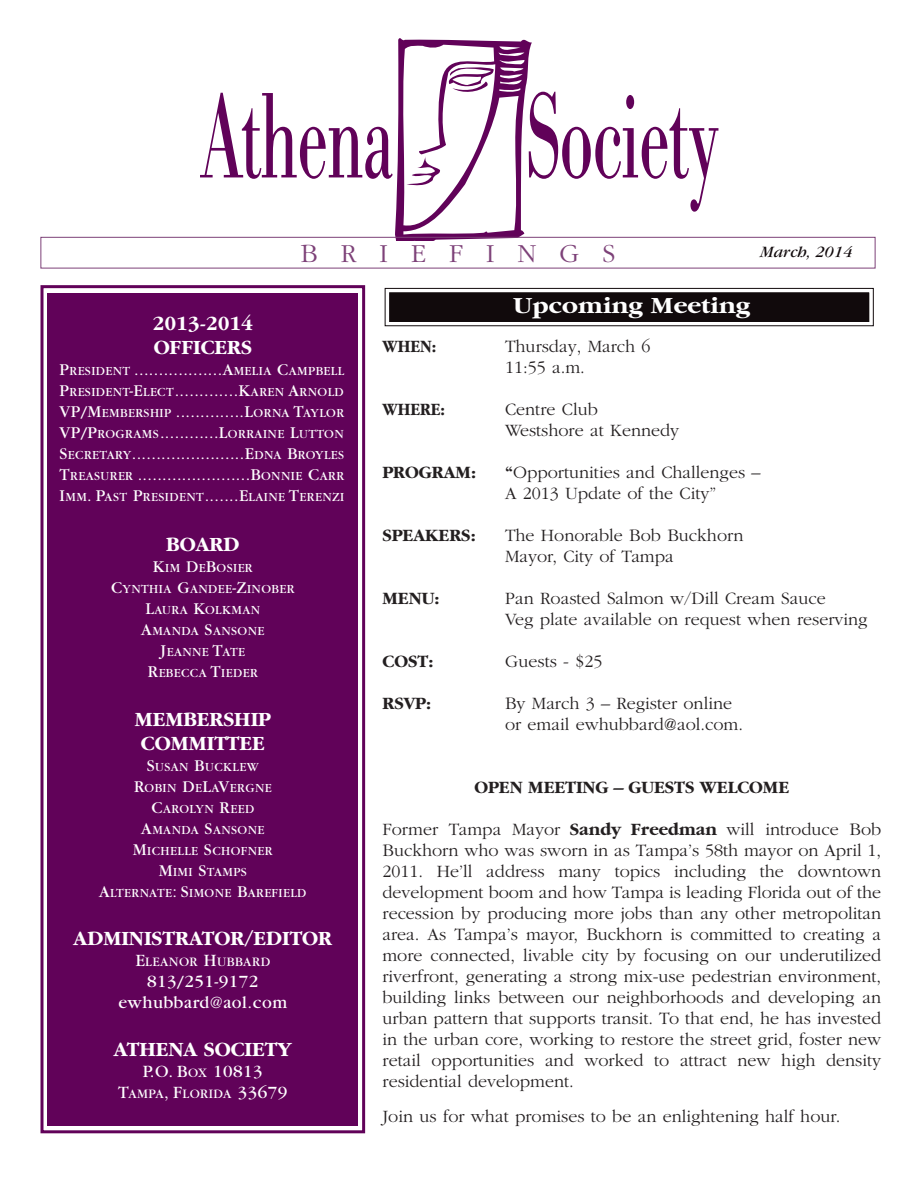
<style>
.page{position:relative;width:918px;height:1188px;background:#fff}
.page>*{position:absolute;margin:0;border:0;box-sizing:border-box;transform-origin:0 0}
.t1{font:300 27px "Garamond";letter-spacing:.85em;color:#7d4178}
.t2{font:700 24px "Garamond";color:#fff;scale:1.1 1}
.t3{font:700 21px/24px "Garamond";color:#fff}
.t4{font:300 18px/21px "Garamond";color:#231f20}
.t5{font:700 18px "Garamond";color:#231f20}
.t6{font:18px/21px "Garamond";letter-spacing:.025em;color:#fff;text-align:center}
.t7{font:700 18px "Garamond";color:#231f20;scale:.9 1}
.t8{font:17.25px/21px "Garamond";color:#fff}
.t9{font:italic 16.5px "Garamond";color:#110a0c}
.t10{font:13.5px "Garamond";letter-spacing:.035em;color:#fff}
.t11{font:12.9px/21px "Garamond";letter-spacing:.035em;color:#fff;text-align:center}
.s1{font-size:12.9px}
.s2{font-size:17.25px}
.s3{font-size:18px}
.s4{font-size:13.5px}
.s5{font-weight:700}
</style>
<div class="page">
<svg style="left:200px;top:38px;width:518px;height:203px"></svg>
<div style="left:40px;top:237px;width:835px;height:31px;border:1px solid #7d4178"></div>
<div style="left:40px;top:285px;width:325px;height:848px;border:3px solid #610259"></div>
<div style="left:48px;top:293px;width:310px;height:832px;background:#610259"></div>
<div style="left:385px;top:288px;width:489px;height:38px;border:1px solid #110a0c"></div>
<div style="left:389px;top:292px;width:480px;height:30px;background:#110a0c"></div>
<div style="left:388px;top:291px;width:482px;height:32px;border:1px solid #fff"></div>
<h1 class="t1" style="left:301px;top:237px;width:316px">BRIEFINGS</h1>
<p class="t9" style="left:760px;top:246px;width:94px">March, 2014</p>
<p class="t3" style="left:153px;top:311px;width:102px">2013-2014<br>OFFICERS</p>
<p class="t8" style="left:60px;top:361px;width:286px">P<span class="s1">RESIDENT</span> ..................A<span class="s1">MELIA</span> C<span class="s1">AMPBELL</span></p>
<p class="t11" style="left:60px;top:383px;width:286px"><span class="s2">P</span>RESIDENT<span class="s2">-E</span>LECT<span class="s2">.............K</span>AREN <span class="s2">A</span>RNOLD</p>
<p class="t8" style="left:60px;top:403px;width:286px">VP/M<span class="s1">EMBERSHIP</span> ..............L<span class="s1">ORNA</span> T<span class="s1">AYLOR</span></p>
<p class="t11" style="left:60px;top:425px;width:286px"><span class="s2">VP/P</span>ROGRAMS<span class="s2">............L</span>ORRAINE <span class="s2">L</span>UTTON</p>
<p class="t8" style="left:60px;top:445px;width:286px">S<span class="s1">ECRETARY</span>.......................E<span class="s1">DNA</span> B<span class="s1">ROYLES<br></span>T<span class="s1">REASURER</span> .......................B<span class="s1">ONNIE</span> C<span class="s1">ARR</span></p>
<p class="t11" style="left:60px;top:488px;width:286px"><span class="s2">I</span>MM<span class="s2">. P</span>AST <span class="s2">P</span>RESIDENT<span class="s2">.......E</span>LAINE <span class="s2">T</span>ERENZI</p>
<p class="t3" style="left:166px;top:532px;width:75px">BOARD</p>
<p class="t11" style="left:111px;top:558px;width:185px"><span class="s2">K</span>IM <span class="s2">D</span>E<span class="s2">B</span>OSIER<br><span class="s2">C</span>YNTHIA <span class="s2">G</span>ANDEE<span class="s2">-Z</span>INOBER<br><span class="s2">L</span>AURA <span class="s2">K</span>OLKMAN<br><span class="s2">A</span>MANDA <span class="s2">S</span>ANSONE<br><span class="s2">J</span>EANNE <span class="s2">T</span>ATE<br><span class="s2">R</span>EBECCA <span class="s2">T</span>IEDER</p>
<p class="t3" style="left:135px;top:707px;width:138px">MEMBERSHIP<br>COMMITTEE</p>
<p class="t11" style="left:99px;top:758px;width:209px"><span class="s2">S</span>USAN <span class="s2">B</span>UCKLEW<br><span class="s2">R</span>OBIN <span class="s2">D</span>E<span class="s2">L</span>A<span class="s2">V</span>ERGNE<br><span class="s2">C</span>AROLYN <span class="s2">R</span>EED<br><span class="s2">A</span>MANDA <span class="s2">S</span>ANSONE<br><span class="s2">M</span>ICHELLE <span class="s2">S</span>CHOFNER<br><span class="s2">M</span>IMI <span class="s2">S</span>TAMPS<br><span class="s2">A</span>LTERNATE<span class="s2">: S</span>IMONE <span class="s2">B</span>AREFIELD</p>
<p class="t3" style="left:74px;top:926px;width:260px">ADMINISTRATOR/EDITOR</p>
<p class="t10" style="left:135px;top:957px;width:136px"><span class="s3">E</span>LEANOR <span class="s3">H</span>UBBARD</p>
<p class="t6" style="left:118px;top:973px;width:170px">813/251-9172 ewhubbard@aol.com</p>
<p class="t3" style="left:114px;top:1037px;width:179px">ATHENA SOCIETY</p>
<p class="t6" style="left:143px;top:1063px;width:122px">P.O. B<span class="s4">OX</span> 10813</p>
<p class="t10" style="left:118px;top:1089px;width:171px"><span class="s3">T</span>AMPA<span class="s3">, F</span>LORIDA <span class="s3">33679</span></p>
<h2 class="t2" style="left:514px;top:291px;width:217px">Upcoming Meeting</h2>
<p class="t7" style="left:383px;top:336px;width:61px">WHEN:</p>
<p class="t4" style="left:505px;top:336px;width:147px">Thursday, March 6<br>11:55 a.m.</p>
<p class="t7" style="left:383px;top:399px;width:71px">WHERE:</p>
<p class="t4" style="left:505px;top:399px;width:176px">Centre Club<br>Westshore at Kennedy</p>
<p class="t5" style="left:382px;top:462px;width:95px">PROGRAM:</p>
<p class="t4" style="left:505px;top:462px;width:257px"><span class="s5">“</span>Opportunities and Challenges –<br>A 2013 Update of the City”</p>
<p class="t5" style="left:383px;top:525px;width:95px">SPEAKERS:</p>
<p class="t4" style="left:505px;top:525px;width:240px">The Honorable Bob Buckhorn<br>Mayor, City of Tampa</p>
<p class="t5" style="left:383px;top:588px;width:58px">MENU:</p>
<p class="t4" style="left:505px;top:588px;width:364px">Pan Roasted Salmon w/Dill Cream Sauce<br>Veg plate available on request when reserving</p>
<p class="t5" style="left:383px;top:651px;width:53px">COST:</p>
<p class="t4" style="left:505px;top:651px;width:99px">Guests - $25</p>
<p class="t5" style="left:383px;top:693px;width:50px">RSVP:</p>
<p class="t4" style="left:505px;top:693px;width:239px">By March 3 – Register online or email ewhubbard@aol.com.</p>
<p class="t5" style="left:474px;top:777px;width:316px">OPEN MEETING – GUESTS WELCOME</p>
<p class="t4" style="left:383px;top:819px;width:500px;text-align:justify">Former Tampa Mayor <span class="s5">Sandy Freedman</span> will introduce Bob Buckhorn who was sworn in as Tampa’s 58th mayor on April 1, 2011. He’ll address many topics including the downtown development boom and how Tampa is leading Florida out of the recession by producing more jobs than any other metropolitan area. As Tampa’s mayor, Buckhorn is committed to creating a more connected, livable city by focusing on our underutilized riverfront, generating a strong mix-use pedestrian environment, building links between our neighborhoods and developing an urban pattern that supports transit. To that end, he has invested in the urban core, working to restore the street grid, foster new retail opportunities and worked to attract new high density residential development.</p>
<p class="t4" style="left:383px;top:1105px;width:460px">Join us for what promises to be an enlightening half hour.</p>
</div>
